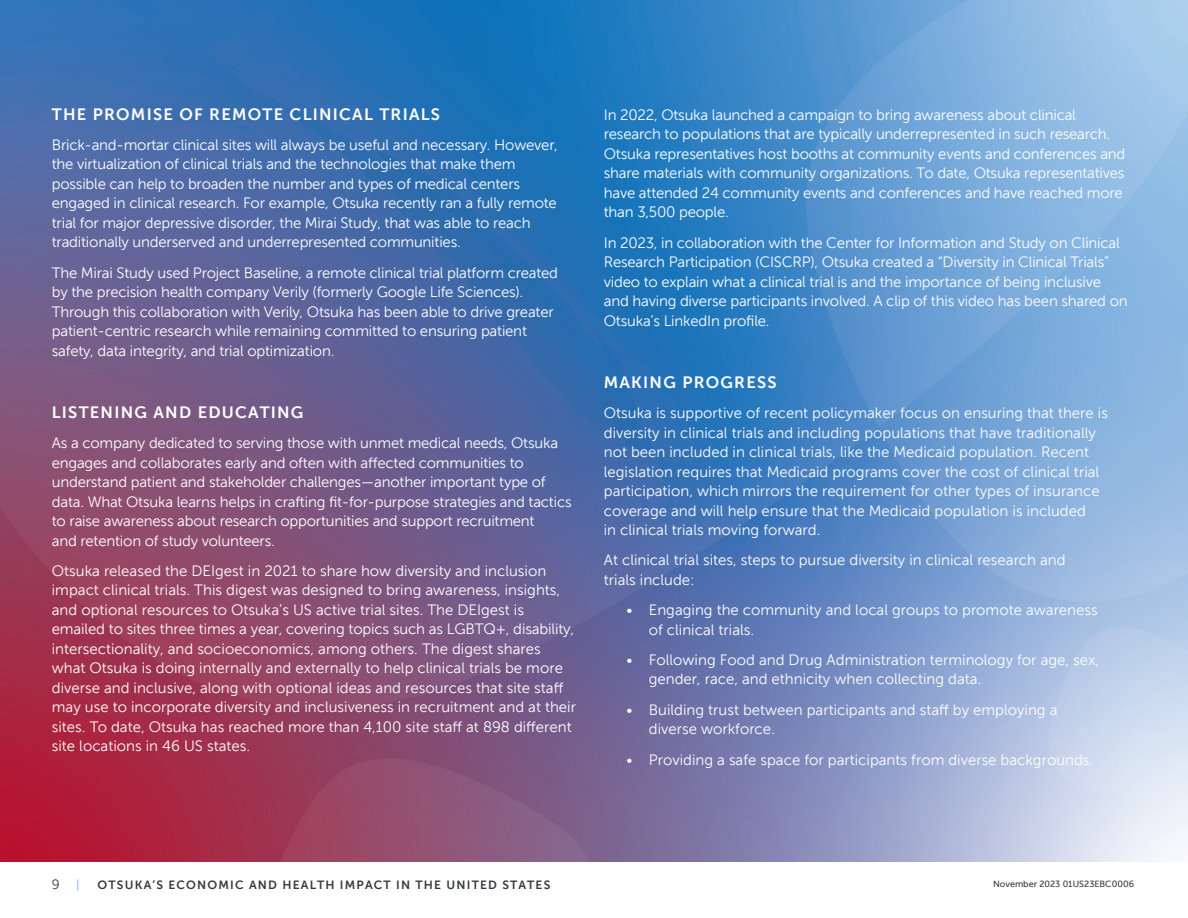
<style>
.page{position:relative;width:1188px;height:918px;background:#fff}
.page>*{position:absolute;margin:0;border:0;box-sizing:border-box;transform-origin:0 0}
.Body_Copy{font:16.5px "Museo Sans 700";letter-spacing:.075em;color:#fff}
.Body_Copy-2{font:15px/19.5px "Museo Sans 300";letter-spacing:-.015em;color:#fff}
.t1{font:13.5px "Museo Sans 300";color:#353b40}
.t2{font:12px "Museo Sans 700";letter-spacing:.1em;color:#353b40}
.t3{font:12px "Museo Sans 700";color:#a0c9eb}
.t4{font:9px "Museo Sans 500";color:#353b40}
</style>
<div class="page">
<img style="left:0;top:0;width:1188px;height:861px">
<p class="Body_Copy" style="left:52px;top:105px;width:390px">THE PROMISE OF REMOTE CLINICAL TRIALS</p>
<p class="Body_Copy-2" style="left:52px;top:135px;width:508px">Brick-and-mortar clinical sites will always be useful and necessary. However, the virtualization of clinical trials and the technologies that make them possible can help to broaden the number and types of medical centers engaged in clinical research. For example, Otsuka recently ran a fully remote trial for major depressive disorder, the Mirai Study, that was able to reach traditionally underserved and underrepresented communities.</p>
<p class="Body_Copy-2" style="left:52px;top:263px;width:508px">The Mirai Study used Project Baseline, a remote clinical trial platform created by the precision health company Verily (formerly Google Life Sciences).<br>Through this collaboration with Verily, Otsuka has been able to drive greater patient-centric research while remaining committed to ensuring patient safety, data integrity, and trial optimization.</p>
<p class="Body_Copy" style="left:52px;top:403px;width:253px">LISTENING AND EDUCATING</p>
<p class="Body_Copy-2" style="left:52px;top:433px;width:521px">As a company dedicated to serving those with unmet medical needs, Otsuka engages and collaborates early and often with affected communities to understand patient and stakeholder challenges—another important type of data. What Otsuka learns helps in crafting fit-for-purpose strategies and tactics to raise awareness about research opportunities and support recruitment<br>and retention of study volunteers.</p>
<p class="Body_Copy-2" style="left:52px;top:561px;width:526px">Otsuka released the DEIgest in 2021 to share how diversity and inclusion impact clinical trials. This digest was designed to bring awareness, insights, and optional resources to Otsuka’s US active trial sites. The DEIgest is emailed to sites three times a year, covering topics such as LGBTQ+, disability, intersectionality, and socioeconomics, among others. The digest shares what Otsuka is doing internally and externally to help clinical trials be more diverse and inclusive, along with optional ideas and resources that site staff may use to incorporate diversity and inclusiveness in recruitment and at their sites. To date, Otsuka has reached more than 4,100 site staff at 898 different site locations in 46 US states.</p>
<p class="Body_Copy-2" style="left:604px;top:105px;width:523px">In 2022, Otsuka launched a campaign to bring awareness about clinical research to populations that are typically underrepresented in such research.<br>Otsuka representatives host booths at community events and conferences and share materials with community organizations. To date, Otsuka representatives have attended 24 community events and conferences and have reached more than 3,500 people.</p>
<p class="Body_Copy-2" style="left:604px;top:233px;width:525px">In 2023, in collaboration with the Center for Information and Study on Clinical Research Participation (CISCRP), Otsuka created a “Diversity in Clinical Trials” video to explain what a clinical trial is and the importance of being inclusive and having diverse participants involved. A clip of this video has been shared on Otsuka’s LinkedIn profile.</p>
<p class="Body_Copy" style="left:604px;top:373px;width:174px">MAKING PROGRESS</p>
<p class="Body_Copy-2" style="left:604px;top:403px;width:506px">Otsuka is supportive of recent policymaker focus on ensuring that there is diversity in clinical trials and including populations that have traditionally not been included in clinical trials, like the Medicaid population. Recent legislation requires that Medicaid programs cover the cost of clinical trial participation, which mirrors the requirement for other types of insurance coverage and will help ensure that the Medicaid population is included<br>in clinical trials moving forward.</p>
<p class="Body_Copy-2" style="left:604px;top:551px;width:463px">At clinical trial sites, steps to pursue diversity in clinical research and trials include:</p>
<p class="Body_Copy-2" style="left:649px;top:600px;width:450px;text-indent:-22px">• Engaging the community and local groups to promote awareness of clinical trials.</p>
<p class="Body_Copy-2" style="left:649px;top:650px;width:452px;text-indent:-22px">• Following Food and Drug Administration terminology for age, sex, gender, race, and ethnicity when collecting data.</p>
<p class="Body_Copy-2" style="left:649px;top:700px;width:410px;text-indent:-22px">• Building trust between participants and staff by employing a diverse workforce.</p>
<p class="Body_Copy-2" style="left:626px;top:750px;width:468px">• Providing a safe space for participants from diverse backgrounds.</p>
<p class="t1" style="left:52px;top:877px;width:10px">9</p>
<p class="t3" style="left:76px;top:878px;width:5px">|</p>
<p class="t2" style="left:97px;top:878px;width:454px">OTSUKA’S ECONOMIC AND HEALTH IMPACT IN THE UNITED STATES</p>
<p class="t4" style="left:993px;top:879px;width:142px">November 2023 01US23EBC0006</p>
</div>
